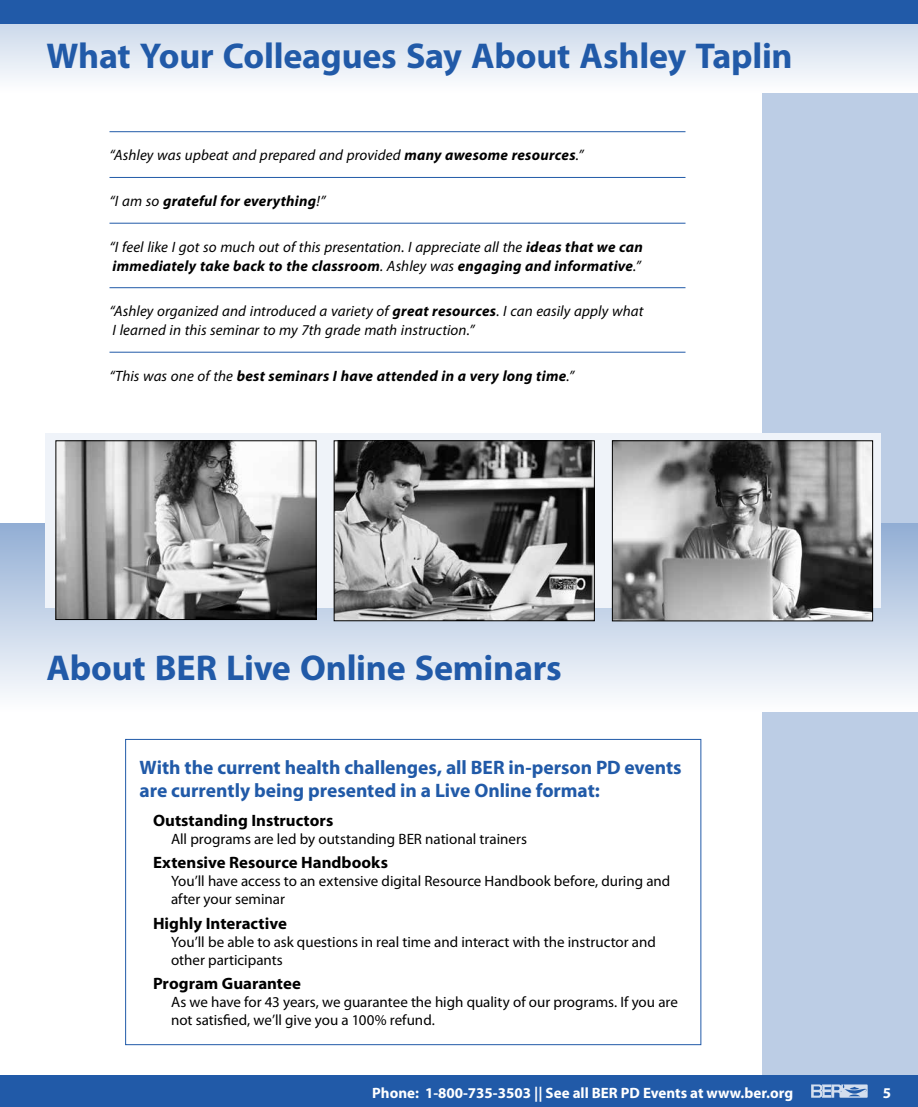
<style>
.page{position:relative;width:918px;height:1107px;background:#fff}
.page>*{position:absolute;margin:0;border:0;box-sizing:border-box;transform-origin:0 0}
.t1{font:700 36px "Myriad Pro";letter-spacing:-.005em;color:#215aa8}
.t2{font:700 19.5px/23.4px "Myriad Pro";letter-spacing:-.005em;color:#215aa8}
.t3{font:700 16.5px "Myriad Pro";color:#000}
.t4{font:italic 15px/18.8px "Myriad Pro";letter-spacing:.005em;color:#000}
.t5{font:15px/18px "Myriad Pro";color:#000}
.t6{font:italic 700 15px "Myriad Pro";letter-spacing:.015em;color:#000}
.t7{font:700 15px "Myriad Pro";color:#fff}
.s1{font-weight:700}
.s2{font-weight:400}
</style>
<div class="page">
<div style="left:763px;top:0;width:155px;height:1107px;background:#bccde5"></div>
<div style="left:0;top:1076px;width:918px;height:31px;background:#215aa8"></div>
<svg style="left:811px;top:1084px;width:57px;height:14px"></svg>
<svg style="left:0;top:24px;width:918px;height:68px"></svg>
<div style="left:0;top:0;width:918px;height:24px;background:#215aa8"></div>
<hr style="left:110px;top:131px;width:576px;height:1px;background:#215aa8">
<hr style="left:110px;top:177px;width:576px;height:1px;background:#215aa8">
<hr style="left:110px;top:223px;width:576px;height:1px;background:#215aa8">
<hr style="left:110px;top:287px;width:576px;height:1px;background:#215aa8">
<hr style="left:110px;top:352px;width:576px;height:1px;background:#215aa8">
<div style="left:0;top:524px;width:918px;height:187px;background:linear-gradient(to bottom,#94afd4,#fdfdfe)"></div>
<div style="left:45px;top:433px;width:835px;height:175px;background:#eff3f9"></div>
<img style="left:58px;top:442px;width:256px;height:176px">
<div style="left:56px;top:440px;width:260px;height:180px;border:1px solid #000"></div>
<img style="left:336px;top:442px;width:257px;height:177px">
<div style="left:334px;top:440px;width:261px;height:181px;border:1px solid #000"></div>
<img style="left:614px;top:442px;width:257px;height:177px">
<div style="left:612px;top:440px;width:261px;height:181px;border:1px solid #000"></div>
<h1 class="t1" style="left:46px;top:32px;width:748px">What Your Colleagues Say About Ashley Taplin</h1>
<p class="t4" style="left:110px;top:146px;width:476px">“Ashley was upbeat and prepared and provided <span class="s1">many awesome resources</span>.”</p>
<p class="t6" style="left:110px;top:191px;width:217px"><span class="s2">“I am so</span> grateful for everything<span class="s2">!”</span></p>
<p class="t4" style="left:110px;top:237px;width:535px">“I feel like I got so much out of this presentation. I appreciate all the <span class="s1">ideas that we can immediately take back to the classroom</span>. Ashley was <span class="s1">engaging and informative</span>.”</p>
<p class="t4" style="left:109px;top:302px;width:536px">“Ashley organized and introduced a variety of <span class="s1">great resources</span>. I can easily apply what<br>I learned in this seminar to my 7th grade math instruction.”</p>
<p class="t6" style="left:109px;top:366px;width:466px"><span class="s2">“This was one of the</span> best seminars I have attended in a very long time<span class="s2">.”</span></p>
<h1 class="t1" style="left:46px;top:644px;width:517px">About BER Live Online Seminars</h1>
<h2 class="t2" style="left:140px;top:755px;width:544px">With the current health challenges, all BER in-person PD events are currently being presented in a Live Online format:</h2>
<p class="t3" style="left:153px;top:810px;width:182px">Outstanding Instructors</p>
<p class="t5" style="left:171px;top:830px;width:358px">All programs are led by outstanding BER national trainers</p>
<p class="t3" style="left:153px;top:852px;width:237px">Extensive Resource Handbooks</p>
<p class="t5" style="left:171px;top:872px;width:501px">You’ll have access to an extensive digital Resource Handbook before, during and after your seminar</p>
<p class="t3" style="left:153px;top:912px;width:135px">Highly Interactive</p>
<p class="t5" style="left:171px;top:932px;width:486px">You’ll be able to ask questions in real time and interact with the instructor and other participants</p>
<p class="t3" style="left:153px;top:973px;width:150px">Program Guarantee</p>
<p class="t5" style="left:171px;top:993px;width:508px">As we have for 43 years, we guarantee the high quality of our programs. If you are not satisfied, we’ll give you a 100% refund.</p>
<p class="t7" style="left:372px;top:1083px;width:422px">Phone: 1-800-735-3503 || See all BER PD Events at www.ber.org</p>
<p class="t7" style="left:883px;top:1083px;width:10px">5</p>
</div>
